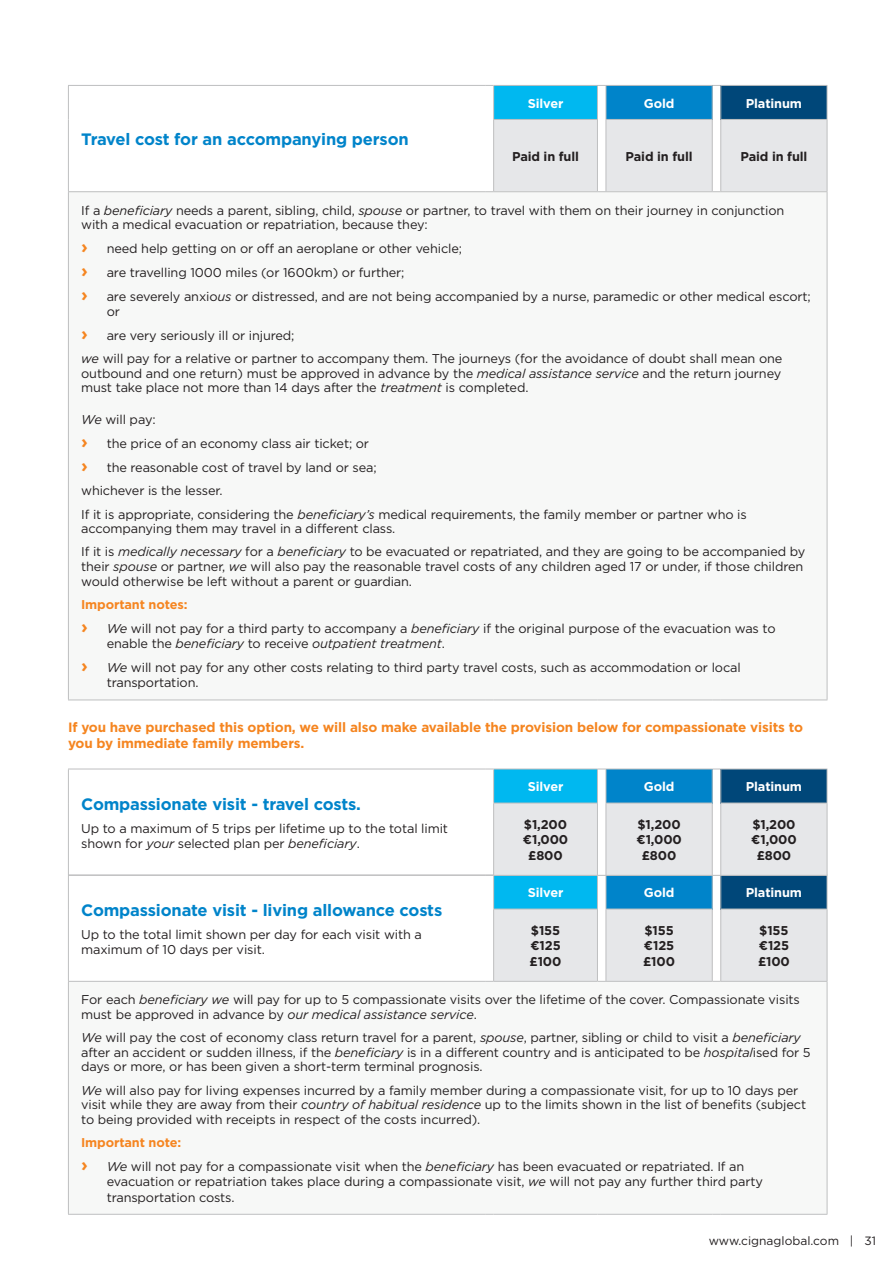
<style>
.page{position:relative;width:893px;height:1263px;background:#fff}
.page>*{position:absolute;margin:0;border:0;box-sizing:border-box;transform-origin:0 0}
.t1{font:700 16.5px "Gotham";letter-spacing:-.01em;color:#0084ca}
.Bullet{font:700 13.5px/16.2px "Gotham";letter-spacing:-.01em;color:#f58520}
.Bullet-2{font:12.75px/14.7px "Gotham";letter-spacing:-.01em;color:#231f20}
.t2{font:700 12.75px/15.3px "Gotham";letter-spacing:-.01em;color:#231f20;text-align:justify}
.t3{font:700 12.75px "Gotham";letter-spacing:-.01em;color:#fff}
.t4{font:700 12.75px "Gotham";letter-spacing:-.01em;color:#f58520}
.t5{font:12px "Gotham";color:#231f20}
.s1{font-style:italic}
.s2{font-weight:700;font-size:18px;color:#f58520}
</style>
<div class="page">
<div style="left:68px;top:192px;width:759px;height:508px;background:#f7f8f7"></div>
<hr style="left:827px;top:192px;width:1px;height:507px;background:#bebfc0">
<hr style="left:68px;top:85px;width:417px;height:1px;background:#bebfc0">
<hr style="left:68px;top:86px;width:1px;height:33px;background:#bebfc0">
<hr style="left:68px;top:119px;width:1px;height:72px;background:#bebfc0">
<hr style="left:68px;top:191px;width:417px;height:1px;background:#bebfc0">
<svg style="left:485px;top:85px;width:342px;height:107px;background:#a4c9db"></svg>
<hr style="left:721px;top:85px;width:106px;height:1px;background:#bebfc0">
<hr style="left:827px;top:86px;width:1px;height:33px;background:#bebfc0">
<hr style="left:827px;top:120px;width:1px;height:71px;background:#bebfc0">
<hr style="left:493px;top:119px;width:105px;height:1px;background:#bebfc0">
<hr style="left:606px;top:119px;width:107px;height:1px;background:#bebfc0">
<hr style="left:720px;top:119px;width:107px;height:1px;background:#bebfc0">
<hr style="left:68px;top:192px;width:1px;height:507px;background:#bebfc0">
<hr style="left:68px;top:699px;width:417px;height:1px;background:#bebfc0">
<hr style="left:494px;top:699px;width:103px;height:1px;background:#bebfc0">
<hr style="left:606px;top:699px;width:106px;height:1px;background:#bebfc0">
<hr style="left:721px;top:699px;width:106px;height:1px;background:#bebfc0">
<div style="left:68px;top:981px;width:759px;height:233px;background:#f7f8f7"></div>
<hr style="left:827px;top:982px;width:1px;height:232px;background:#bebfc0">
<hr style="left:68px;top:875px;width:1px;height:34px;background:#bebfc0">
<hr style="left:68px;top:909px;width:1px;height:72px;background:#bebfc0">
<hr style="left:68px;top:981px;width:417px;height:1px;background:#bebfc0">
<hr style="left:827px;top:875px;width:1px;height:34px;background:#bebfc0">
<hr style="left:827px;top:909px;width:1px;height:72px;background:#bebfc0">
<hr style="left:68px;top:982px;width:1px;height:232px;background:#bebfc0">
<hr style="left:68px;top:1214px;width:417px;height:1px;background:#bebfc0">
<hr style="left:494px;top:1214px;width:103px;height:1px;background:#bebfc0">
<hr style="left:606px;top:1214px;width:106px;height:1px;background:#bebfc0">
<hr style="left:721px;top:1214px;width:106px;height:1px;background:#bebfc0">
<hr style="left:68px;top:875px;width:417px;height:1px;background:#bebfc0">
<hr style="left:68px;top:769px;width:417px;height:1px;background:#bebfc0">
<hr style="left:68px;top:769px;width:1px;height:34px;background:#bebfc0">
<hr style="left:68px;top:803px;width:1px;height:72px;background:#bebfc0">
<svg style="left:485px;top:769px;width:342px;height:213px;background:#a2c9db"></svg>
<hr style="left:721px;top:769px;width:106px;height:1px;background:#bebfc0">
<hr style="left:827px;top:769px;width:1px;height:34px;background:#bebfc0">
<hr style="left:494px;top:875px;width:103px;height:1px;background:#bebfc0">
<hr style="left:606px;top:875px;width:106px;height:1px;background:#bebfc0">
<hr style="left:827px;top:803px;width:1px;height:72px;background:#bebfc0">
<hr style="left:721px;top:875px;width:106px;height:1px;background:#bebfc0">
<hr style="left:493px;top:803px;width:105px;height:1px;background:#bebfc0">
<hr style="left:606px;top:803px;width:107px;height:1px;background:#bebfc0">
<hr style="left:720px;top:803px;width:107px;height:1px;background:#bebfc0">
<p class="t1" style="left:81px;top:128px;width:329px">Travel cost for an accompanying person</p>
<p class="t3" style="left:528px;top:95px;width:37px">Silver</p>
<p class="t3" style="left:644px;top:95px;width:32px">Gold</p>
<p class="t3" style="left:746px;top:95px;width:58px">Platinum</p>
<p class="t2" style="left:512px;top:148px;width:68px">Paid in full</p>
<p class="t2" style="left:626px;top:148px;width:68px">Paid in full</p>
<p class="t2" style="left:740px;top:148px;width:68px">Paid in full</p>
<p class="Bullet-2" style="left:81px;top:203px;width:705px">If a <span class="s1">beneficiary</span> needs a parent, sibling, child, <span class="s1">spouse</span> or partner, to travel with them on their journey in conjunction with a medical evacuation or repatriation, because they:</p>
<p class="Bullet-2" style="left:81px;top:241px;width:382px"><span class="s2">›</span> need help getting on or off an aeroplane or other vehicle;</p>
<p class="Bullet-2" style="left:81px;top:265px;width:325px"><span class="s2">›</span> are travelling 1000 miles (or 1600km) or further;</p>
<p class="Bullet-2" style="left:107px;top:288px;width:706px;line-height:15.3px;text-indent:-26px"><span class="s2">›</span> are severely anxio<span class="s1">us</span> or distressed, and are not being accompanied by a nurse, paramedic or other medical escort; or</p>
<p class="Bullet-2" style="left:81px;top:328px;width:215px"><span class="s2">›</span> are very seriously ill or injured;</p>
<p class="Bullet-2" style="left:81px;top:351px;width:703px;text-align:justify"><span class="s1">we</span> will pay for a relative or partner to accompany them. The journeys (for the avoidance of doubt shall mean one outbound and one return) must be approved in advance by the <span class="s1">medical assistance service</span> and the return journey must take place not more than 14 days after the <span class="s1">treatment</span> is completed.</p>
<p class="Bullet-2" style="left:81px;top:412px;width:76px"><span class="s1">We</span> will pay:</p>
<p class="Bullet-2" style="left:81px;top:436px;width:289px"><span class="s2">›</span> the price of an economy class air ticket; or</p>
<p class="Bullet-2" style="left:81px;top:459px;width:297px"><span class="s2">›</span> the reasonable cost of travel by land or sea;</p>
<p class="Bullet-2" style="left:81px;top:483px;width:143px">whichever is the lesser.</p>
<p class="Bullet-2" style="left:81px;top:506px;width:667px">If it is appropriate, considering the <span class="s1">beneficiary’s</span> medical requirements, the family member or partner who is accompanying them may travel in a different class.</p>
<p class="Bullet-2" style="left:81px;top:544px;width:726px">If it is <span class="s1">medically necessary</span> for a <span class="s1">beneficiary</span> to be evacuated or repatriated, and they are going to be accompanied by their <span class="s1">spouse</span> or partner, <span class="s1">we</span> will also pay the reasonable travel costs of any children aged 17 or under, if those children would otherwise be left without a parent or guardian.</p>
<p class="t4" style="left:81px;top:596px;width:108px">Important notes:</p>
<p class="Bullet-2" style="left:107px;top:620px;width:670px;line-height:15.3px;text-indent:-26px"><span class="s2">›</span> <span class="s1">We</span> will not pay for a third party to accompany a <span class="s1">beneficiary</span> if the original purpose of the evacuation was to enable the <span class="s1">beneficiary</span> to receive <span class="s1">outpatient treatment</span>.</p>
<p class="Bullet-2" style="left:107px;top:659px;width:636px;line-height:15.3px;text-indent:-26px"><span class="s2">›</span> <span class="s1">We</span> will not pay for any other costs relating to third party travel costs, such as accommodation or local transportation.</p>
<p class="Bullet" style="left:68px;top:719px;width:736px">If you have purchased this option, we will also make available the provision below for compassionate visits to you by immediate family members.</p>
<p class="t1" style="left:81px;top:793px;width:281px">Compassionate visit - travel costs.</p>
<p class="Bullet-2" style="left:81px;top:821px;width:368px">Up to a maximum of 5 trips per lifetime up to the total limit shown for <span class="s1">your</span> selected plan per <span class="s1">beneficiary</span>.</p>
<p class="t3" style="left:528px;top:778px;width:37px">Silver</p>
<p class="t3" style="left:644px;top:778px;width:32px">Gold</p>
<p class="t3" style="left:746px;top:778px;width:58px">Platinum</p>
<p class="t2" style="left:523px;top:817px;width:47px;text-align:center">$1,200 €1,000 £800</p>
<p class="t2" style="left:636px;top:817px;width:47px;text-align:center">$1,200 €1,000 £800</p>
<p class="t2" style="left:751px;top:817px;width:47px;text-align:center">$1,200 €1,000 £800</p>
<p class="t3" style="left:528px;top:884px;width:37px">Silver</p>
<p class="t3" style="left:644px;top:884px;width:32px">Gold</p>
<p class="t3" style="left:746px;top:884px;width:58px">Platinum</p>
<p class="t2" style="left:530px;top:923px;width:33px">$155 €125 £100</p>
<p class="t2" style="left:643px;top:923px;width:33px">$155 €125 £100</p>
<p class="t2" style="left:758px;top:923px;width:33px">$155 €125 £100</p>
<p class="Bullet-2" style="left:81px;top:992px;width:720px">For each <span class="s1">beneficiary we</span> will pay for up to 5 compassionate visits over the lifetime of the cover. Compassionate visits must be approved in advance by <span class="s1">our medical assistance service</span>.</p>
<p class="Bullet-2" style="left:81px;top:1030px;width:731px"><span class="s1">We</span> will pay the cost of economy class return travel for a parent, <span class="s1">spouse</span>, partner, sibling or child to visit a <span class="s1">beneficiary </span>after an accident or sudden illness, if the <span class="s1">beneficiary</span> is in a different country and is anticipated to be <span class="s1">hospital</span>ised for 5 days or more, or has been given a short-term terminal prognosis.</p>
<p class="Bullet-2" style="left:81px;top:1082px;width:726px"><span class="s1">We</span> will also pay for living expenses incurred by a family member during a compassionate visit, for up to 10 days per visit while they are away from their <span class="s1">country of habitual residence</span> up to the limits shown in the list of benefits (subject to being provided with receipts in respect of the costs incurred).</p>
<p class="t4" style="left:81px;top:1134px;width:102px">Important note:</p>
<p class="Bullet-2" style="left:107px;top:1158px;width:658px;line-height:15.3px;text-indent:-26px"><span class="s2">›</span> <span class="s1">We</span> will not pay for a compassionate visit when the <span class="s1">beneficiary</span> has been evacuated or repatriated. If an evacuation or repatriation takes place during a compassionate visit, <span class="s1">we</span> will not pay any further third party transportation costs.</p>
<p class="t1" style="left:81px;top:899px;width:363px">Compassionate visit - living allowance costs</p>
<p class="Bullet-2" style="left:81px;top:927px;width:342px">Up to the total limit shown per day for each visit with a maximum of 10 days per visit.</p>
<p class="t5" style="left:709px;top:1233px;width:169px">www.cignaglobal.com | 31</p>
</div>
